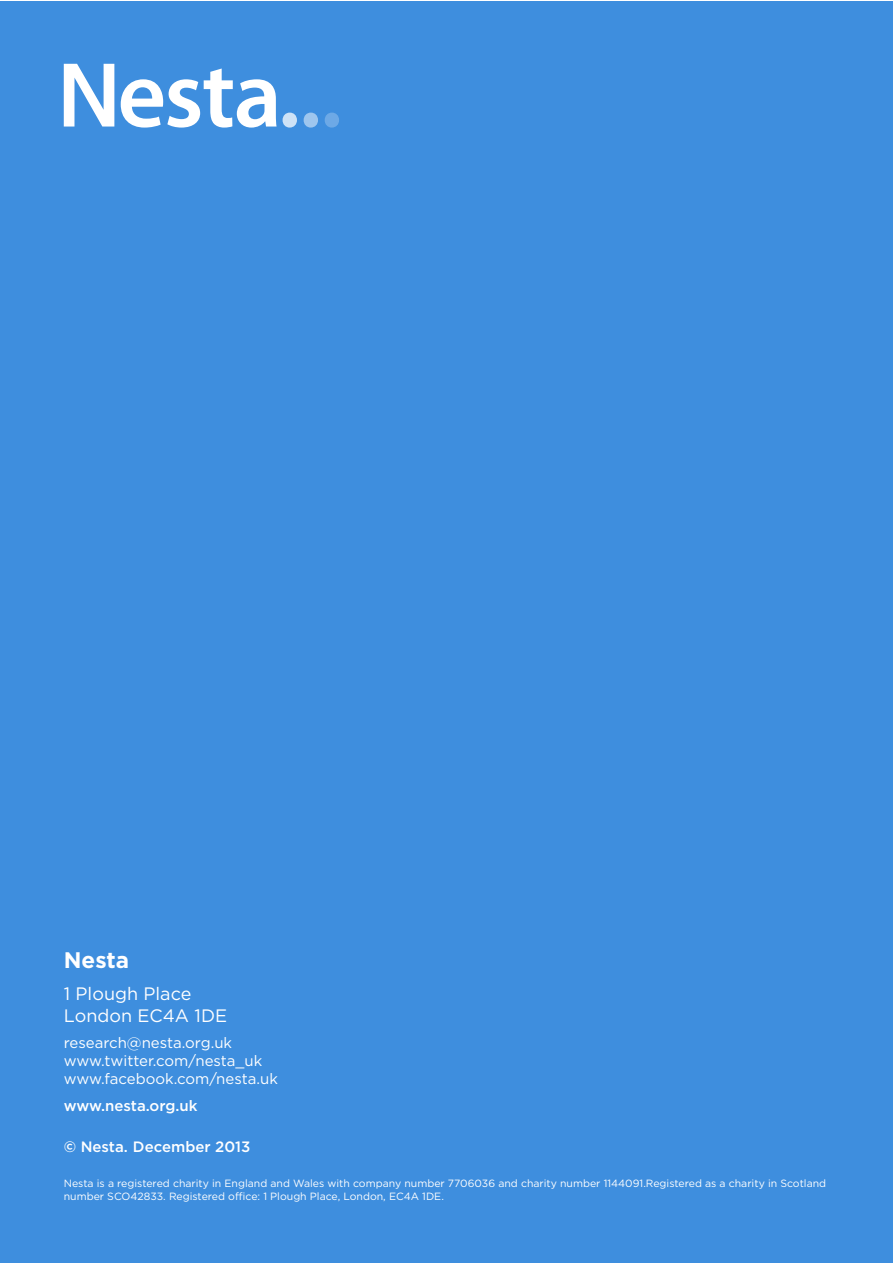
<style>
.page{position:relative;width:893px;height:1263px;background:#fff}
.page>*{position:absolute;margin:0;border:0;box-sizing:border-box;transform-origin:0 0}
.t1{font:700 22.5px "Gotham HTF";color:#fff}
.t2{font:18px/21.6px "Gotham HTF";color:#fff}
.t3{font:15px/18px "Gotham HTF";color:#fff}
.t4{font:500 15px "Gotham HTF";color:#fff}
.t5{font:10.5px/13.5px "Gotham HTF";color:#fff}
.s1{font-weight:700}
</style>
<div class="page">
<div style="left:0;top:1px;width:892px;height:1262px;background:#3e8ede"></div>
<svg style="left:64px;top:64px;width:50px;height:63px"></svg>
<svg style="left:121px;top:69px;width:156px;height:59px"></svg>
<svg style="left:282px;top:113px;width:15px;height:15px"></svg>
<div style="left:304px;top:113px;width:14px;height:15px;background:#9ec6ee;border-radius:50%"></div>
<div style="left:325px;top:113px;width:14px;height:15px;background:#6da9e6;border-radius:50%"></div>
<h1 class="t1" style="left:64px;top:947px;width:67px">Nesta</h1>
<h2 class="t2" style="left:64px;top:983px;width:165px">1 Plough Place<br>London EC4A 1DE</h2>
<h3 class="t3" style="left:64px;top:1034px;width:216px">research@nesta.org.uk www.twitter.com/nesta_uk www.facebook.com/nesta.uk</h3>
<h3 class="t4" style="left:64px;top:1097px;width:135px">www.nesta.org.uk</h3>
<h3 class="t4" style="left:64px;top:1138px;width:188px"><span class="s1">©</span> Nesta. December 2013</h3>
<p class="t5" style="left:64px;top:1176px;width:764px">Nesta is a registered charity in England and Wales with company number 7706036 and charity number 1144091.Registered as a charity in Scotland number SCO42833. Registered office: 1 Plough Place, London, EC4A 1DE.</p>
</div>
